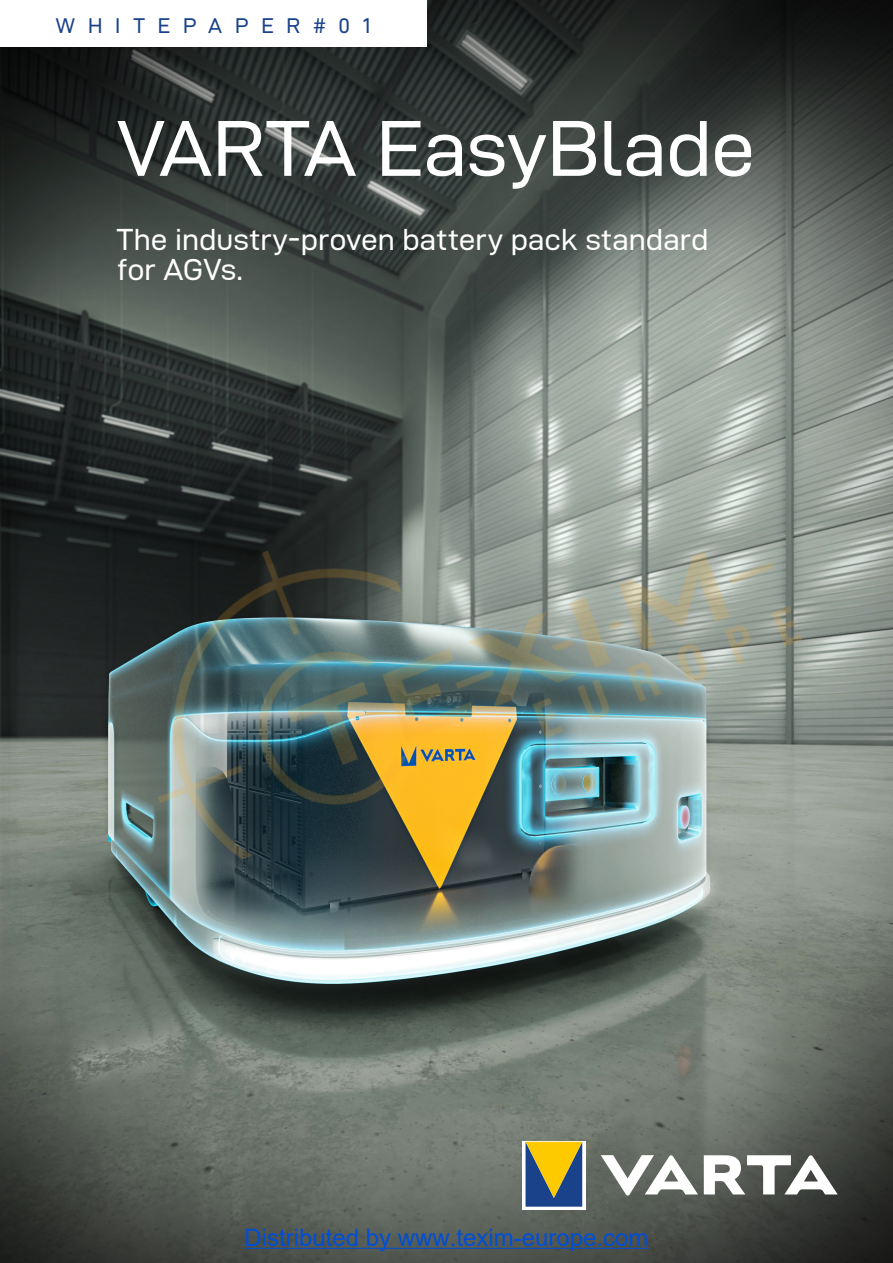
<style>
.page{position:relative;width:893px;height:1263px;background:#fff}
.page>*{position:absolute;margin:0;border:0;box-sizing:border-box;transform-origin:0 0}
.t1{font:79.5px "Varta DIN Wd";letter-spacing:-.01em;color:#fff}
.t2{font:30px/30px "Varta DIN Wd";color:#fff}
.t3{font:24px "Arial";color:#004fd6}
.t4{font:21px "Varta DIN Wd";letter-spacing:.61em;color:#1a428a}
</style>
<div class="page">
<img style="left:0;top:0;width:893px;height:1263px">
<div style="left:0;top:0;width:426px;height:46px;background:#fff"></div>
<svg style="left:522px;top:1142px;width:63px;height:68px"></svg>
<svg style="left:704px;top:1155px;width:134px;height:39px"></svg>
<svg style="left:601px;top:1155px;width:97px;height:41px"></svg>
<svg style="left:525px;top:1142px;width:57px;height:65px;background:#7f7f51"></svg>
<hr style="left:244px;top:1248px;width:405px;height:1px;background:#004fd6">
<img style="left:89px;top:383px;width:715px;height:497px">
<p class="t4" style="left:56px;top:13px;width:316px">WHITEPAPER#01</p>
<h1 class="t1" style="left:117px;top:102px;width:640px">VARTA EasyBlade</h1>
<p class="t2" style="left:117px;top:224px;width:593px">The industry-proven battery pack standard for AGVs.</p>
<p class="t3" style="left:244px;top:1221px;width:406px">Distributed by www.texim-europe.com</p>
</div>
